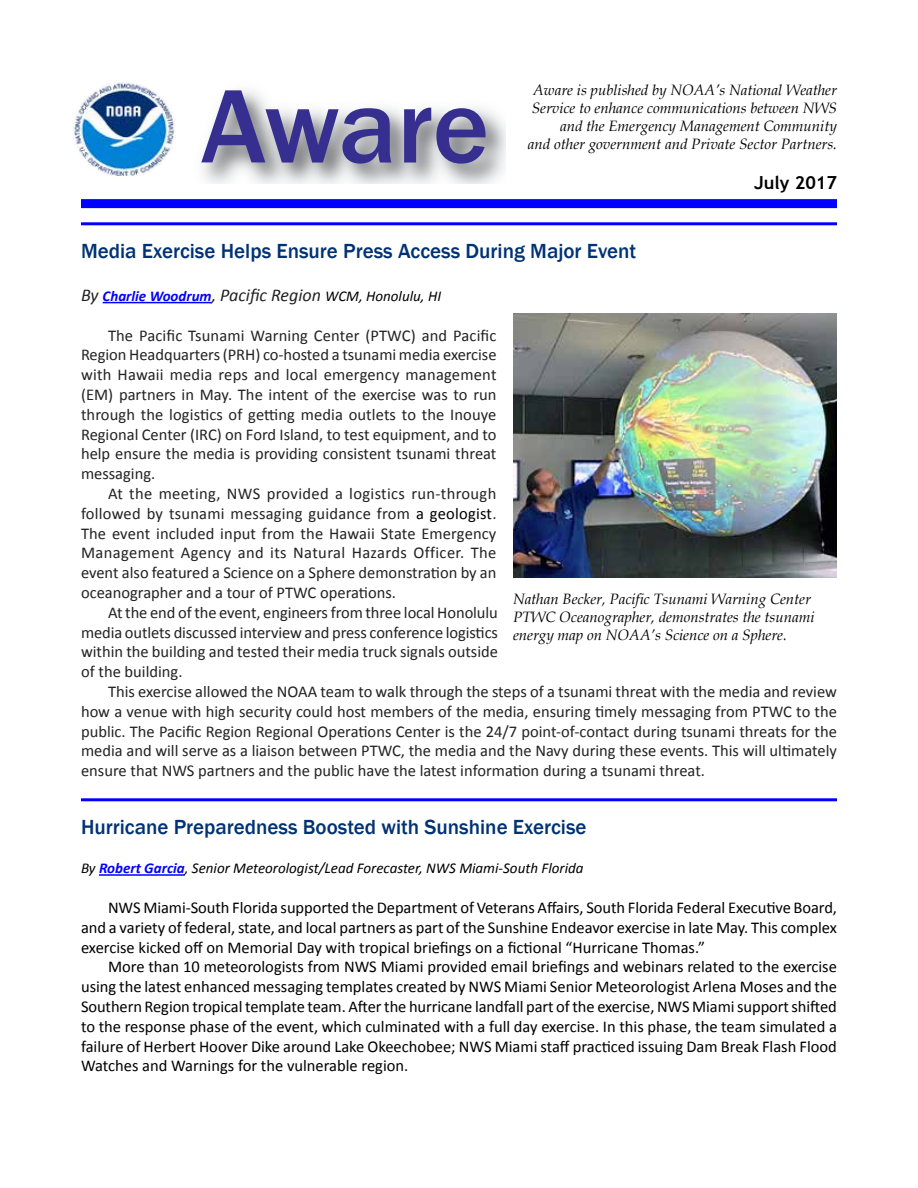
<style>
.page{position:relative;width:918px;height:1188px;background:#fff}
.page>*{position:absolute;margin:0;border:0;box-sizing:border-box;transform-origin:0 0}
.t1{font:500 108px "Franklin Gothic";letter-spacing:-.005em;color:#372f90}
.t2{font:500 21px "Franklin Gothic";color:#003273}
.t3{font:italic 18px "Calibri";color:#222}
.t4{font:700 18px "Trebuchet MS";color:#000}
.t5{font:16.5px/19.8px "Calibri";color:#222;text-align:justify}
.t6{font:16.5px/19.8px "Calibri";color:#000;text-align:justify}
.t7{font:italic 15px/18px "Book Antiqua";color:#000;text-align:right}
.t8{font:italic 15px "Calibri";color:#000}
.s1{font-weight:700;font-size:15px;color:#00f}
.s2{font-size:15px;color:#000}
.s3{color:#000}
.s4{font-weight:700;color:#00f}
</style>
<div class="page">
<div style="left:81px;top:199px;width:756px;height:9px;background:#00f"></div>
<img style="left:73px;top:81px;width:103px;height:95px">
<hr style="left:81px;top:222px;width:756px;height:3px;background:#00f">
<hr style="left:103px;top:302px;width:109px;height:1px;background:#00f">
<hr style="left:81px;top:798px;width:756px;height:3px;background:#00f">
<hr style="left:99px;top:874px;width:86px;height:2px;background:#00f">
<img style="left:513px;top:314px;width:324px;height:263px">
<h1 class="t1" style="left:201px;top:60px;width:290px">Aware</h1>
<p class="t7" style="left:532px;top:81px;width:307px">Aware is published by NOAA’s National Weather<br>Service to enhance communications between NWS and the Emergency Management Community</p>
<p class="t7" style="left:528px;top:135px;width:311px">and other government and Private Sector Partners.</p>
<p class="t4" style="left:754px;top:171px;width:84px">July 2017</p>
<p class="t2" style="left:81px;top:238px;width:557px">Media Exercise Helps Ensure Press Access During Major Event</p>
<p class="t3" style="left:81px;top:283px;width:362px">By <span class="s1">Charlie Woodrum</span>, Pacific Region <span class="s2">WCM, Honolulu, HI</span></p>
<p class="t5" style="left:81px;top:325px;width:417px;text-indent:27px">The Pacific Tsunami Warning Center (PTWC) and Pacific Region Headquarters (PRH) co-hosted a tsunami media exercise with Hawaii media reps and local emergency management (EM) partners in May. The intent of the exercise was to run through the logistics of getting media outlets to the Inouye Regional Center (IRC) on Ford Island, to test equipment, and to help ensure the media is providing consistent tsunami threat messaging.</p>
<p class="t5" style="left:81px;top:484px;width:417px;text-indent:27px">At the meeting, NWS provided a logistics run-through followed by tsunami messaging guidance from <span class="s3">a geologist</span>.<br>The event included input from the Hawaii State Emergency Management Agency and its Natural Hazards Officer. The event also featured a Science on a Sphere demonstration by an oceanographer and a tour of PTWC operations.</p>
<p class="t5" style="left:81px;top:602px;width:419px;text-indent:27px">At the end of the event, engineers from three local Honolulu media outlets discussed interview and press conference logistics within the building and tested their media truck signals outside of the building.</p>
<p class="t5" style="left:81px;top:682px;width:758px;text-indent:27px">This exercise allowed the NOAA team to walk through the steps of a tsunami threat with the media and review how a venue with high security could host members of the media, ensuring timely messaging from PTWC to the public. The Pacific Region Regional Operations Center is the 24/7 point-of-contact during tsunami threats for the media and will serve as a liaison between PTWC, the media and the Navy during these events. This will ultimately ensure that NWS partners and the public have the latest information during a tsunami threat.</p>
<p class="t7" style="left:513px;top:590px;width:303px;text-align:left">Nathan Becker, Pacific Tsunami Warning Center<br>PTWC Oceanographer, demonstrates the tsunami energy map on NOAA’s Science on a Sphere.</p>
<p class="t2" style="left:81px;top:814px;width:507px">Hurricane Preparedness Boosted with Sunshine Exercise</p>
<p class="t8" style="left:81px;top:858px;width:504px">By <span class="s4">Robert Garcia</span>, Senior Meteorologist/Lead Forecaster, NWS Miami-South Florida</p>
<p class="t6" style="left:81px;top:898px;width:758px;text-indent:27px">NWS Miami-South Florida supported the Department of Veterans Affairs, South Florida Federal Executive Board, and a variety of federal, state, and local partners as part of the Sunshine Endeavor exercise in late May. This complex exercise kicked off on Memorial Day with tropical briefings on a fictional “Hurricane Thomas.”</p>
<p class="t6" style="left:81px;top:957px;width:758px;text-indent:27px">More than 10 meteorologists from NWS Miami provided email briefings and webinars related to the exercise using the latest enhanced messaging templates created by NWS Miami Senior Meteorologist Arlena Moses and the Southern Region tropical template team. After the hurricane landfall part of the exercise, NWS Miami support shifted to the response phase of the event, which culminated with a full day exercise. In this phase, the team simulated a failure of Herbert Hoover Dike around Lake Okeechobee; NWS Miami staff practiced issuing Dam Break Flash Flood Watches and Warnings for the vulnerable region.</p>
</div>
